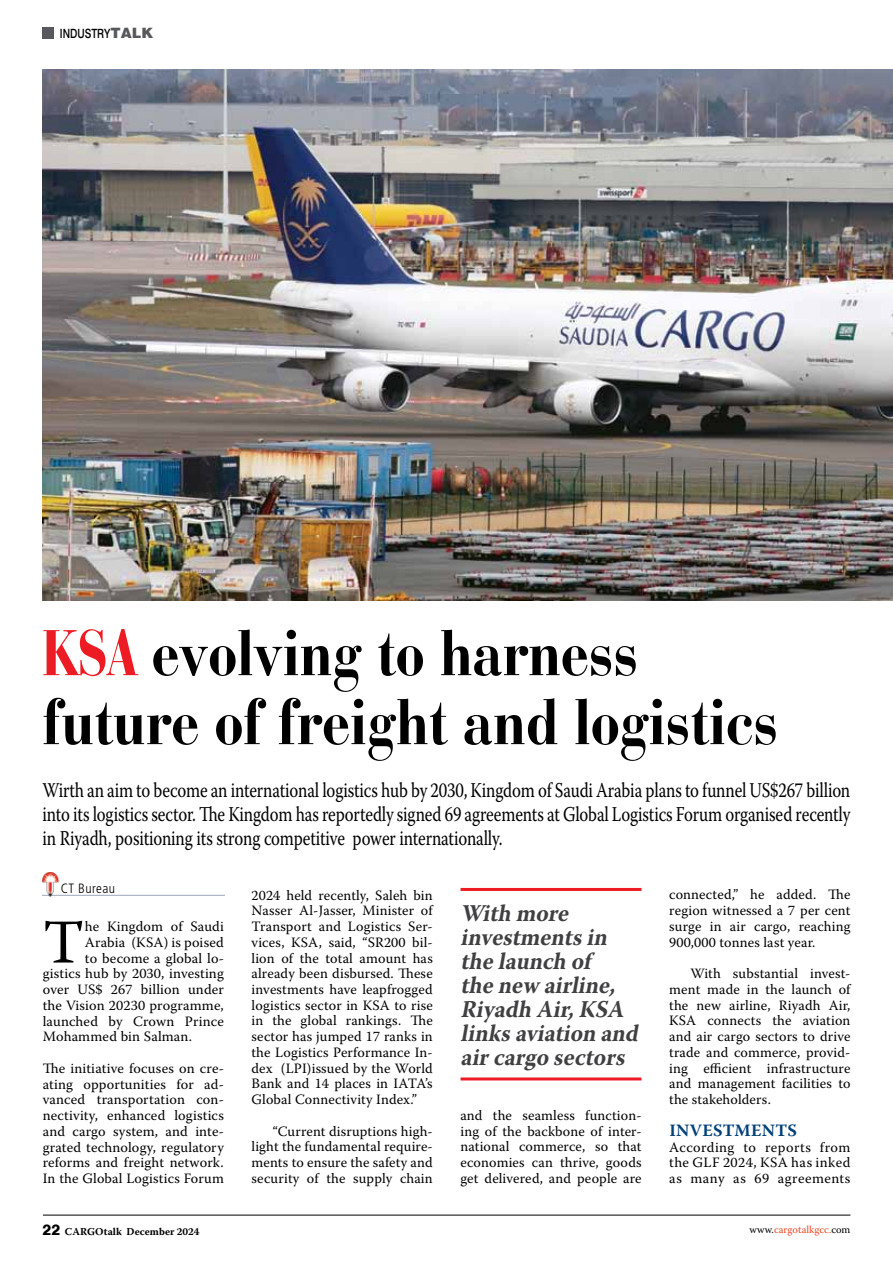
<style>
.page{position:relative;width:893px;height:1263px;background:#fff}
.page>*{position:absolute;margin:0;border:0;box-sizing:border-box;transform-origin:0 0}
.t1{font:700 condensed 67.5px/69px "Bauer Bodoni BT";color:#000}
.t2{font:62.1px "Warnock Pro";color:#000}
.t3{font:italic 700 24px/24px "Warnock Pro";color:#404042;scale:.94 1}
.t4{font:21px/24px "Warnock Pro";letter-spacing:-.01em;color:#000;text-align:justify;scale:.8 1}
.t5{font:700 17.25px "Warnock Pro";color:#00417a}
.t6{font:14.25px/15.8px "Warnock Pro";letter-spacing:.01em;color:#000;text-align:justify}
.t7{font:300 condensed 13.5px "Frutiger";letter-spacing:.03em;color:#000}
.t8{font:500 12.75px "Swiss 721 BT";color:#000;scale:.8 1}
.t9{font:700 10.5px "Warnock Pro";letter-spacing:.005em;color:#000}
.t10{font:10.5px "Warnock Pro";color:#ef4622}
.s1{font-family:"Helv";font-weight:900;font-size:14.25px;color:#57585b}
.s2{color:#ed1c24}
.s3{font-family:"Swiss 721 BT";font-weight:800;font-size:15px}
.s4{color:#000}
</style>
<div class="page">
<hr style="left:43px;top:1215px;width:807px;height:1px;background:#000">
<div style="left:43px;top:27px;width:11px;height:11px;background:#57585b"></div>
<img style="left:43px;top:872px;width:181px;height:24px">
<hr style="left:461px;top:888px;width:180px;height:3px;background:#ed1c24">
<hr style="left:461px;top:1077px;width:180px;height:3px;background:#ed1c24">
<img style="left:43px;top:70px;width:850px;height:530px">
<p class="t8" style="left:60px;top:26px;width:118px">INDUSTRY<span class="s1">TALK</span></p>
<h1 class="t1" style="left:43px;top:617px;width:737px"><span class="s2">KSA</span> evolving to harness future of freight and logistics</h1>
<p class="t4" style="left:43px;top:777px;width:1011px">Wirth an aim to become an international logistics hub by 2030, Kingdom of Saudi Arabia plans to funnel US$267 billion into its logistics sector. The Kingdom has reportedly signed 69 agreements at Global Logistics Forum organised recently in Riyadh, positioning its strong competitive power internationally.</p>
<p class="t7" style="left:61px;top:880px;width:56px">CT Bureau</p>
<h2 class="t2" style="left:43px;top:905px;width:43px">T</h2>
<p class="t6" style="left:85px;top:918px;width:140px">he Kingdom of Saudi</p>
<p class="t6" style="left:85px;top:934px;width:141px">Arabia (KSA) is poised</p>
<p class="t6" style="left:85px;top:950px;width:141px">to become a global lo-</p>
<p class="t6" style="left:43px;top:965px;width:183px">gistics hub by 2030, investing</p>
<p class="t6" style="left:43px;top:981px;width:183px">over US$ 267 billion under</p>
<p class="t6" style="left:43px;top:997px;width:183px">the Vision 20230 programme,</p>
<p class="t6" style="left:43px;top:1013px;width:183px">launched by Crown Prince</p>
<p class="t6" style="left:43px;top:1028px;width:151px">Mohammed bin Salman.</p>
<p class="t6" style="left:43px;top:1060px;width:183px">The initiative focuses on cre&shy;ating opportunities for ad&shy;vanced transportation con&shy;nectivity, enhanced logistics and cargo system, and inte&shy;grated technology, regulatory reforms and freight network.<br>In the Global Logistics Forum</p>
<p class="t6" style="left:252px;top:887px;width:183px">2024 held recently, Saleh bin Nasser Al-Jasser, Minister of Transport and Logistics Ser&shy;vices, KSA, said, “SR200 bil&shy;lion of the total amount has already been disbursed. These investments have leapfrogged logistics sector in KSA to rise in the global rankings. The sector has jumped 17 ranks in the Logistics Performance In&shy;dex (LPI)issued by the World Bank and 14 places in IATA’s Global Connectivity Index.”</p>
<p class="t6" style="left:252px;top:1123px;width:183px;text-indent:21px">“Current disruptions high&shy;light the fundamental require&shy;ments to ensure the safety and security of the supply chain</p>
<h3 class="t3" style="left:461px;top:900px;width:198px">With more investmentsin thelaunch of thenew airline,<br>Riyadh Air,KSA linksaviation and aircargosectors</h3>
<p class="t6" style="left:460px;top:1107px;width:183px">and the seamless function&shy;ing of the backbone of inter&shy;national commerce, so that economies can thrive, goods get delivered, and people are</p>
<p class="t6" style="left:669px;top:887px;width:183px">connected,” he added. The region witnessed a 7 per cent surge in air cargo, reaching 900,000 tonnes last year.</p>
<p class="t6" style="left:669px;top:965px;width:183px;text-indent:21px">With substantial invest&shy;ment made in the launch of the new airline, Riyadh Air, KSA connects the aviation and air cargo sectors to drive trade and commerce, provid&shy;ing efficient infrastructure and management facilities to the stakeholders.</p>
<p class="t5" style="left:669px;top:1120px;width:20px">INVESTMENTS</p>
<p class="t6" style="left:669px;top:1139px;width:183px">According to reports from the GLF 2024, KSA has inked as many as 69 agreements</p>
<p class="t9" style="left:43px;top:1225px;width:159px"><span class="s3">22</span> CARGOTALK DECEMBER 2024</p>
<p class="t10" style="left:749px;top:1223px;width:103px"><span class="s4">www.</span>cargotalkgcc.<span class="s4">com</span></p>
</div>
